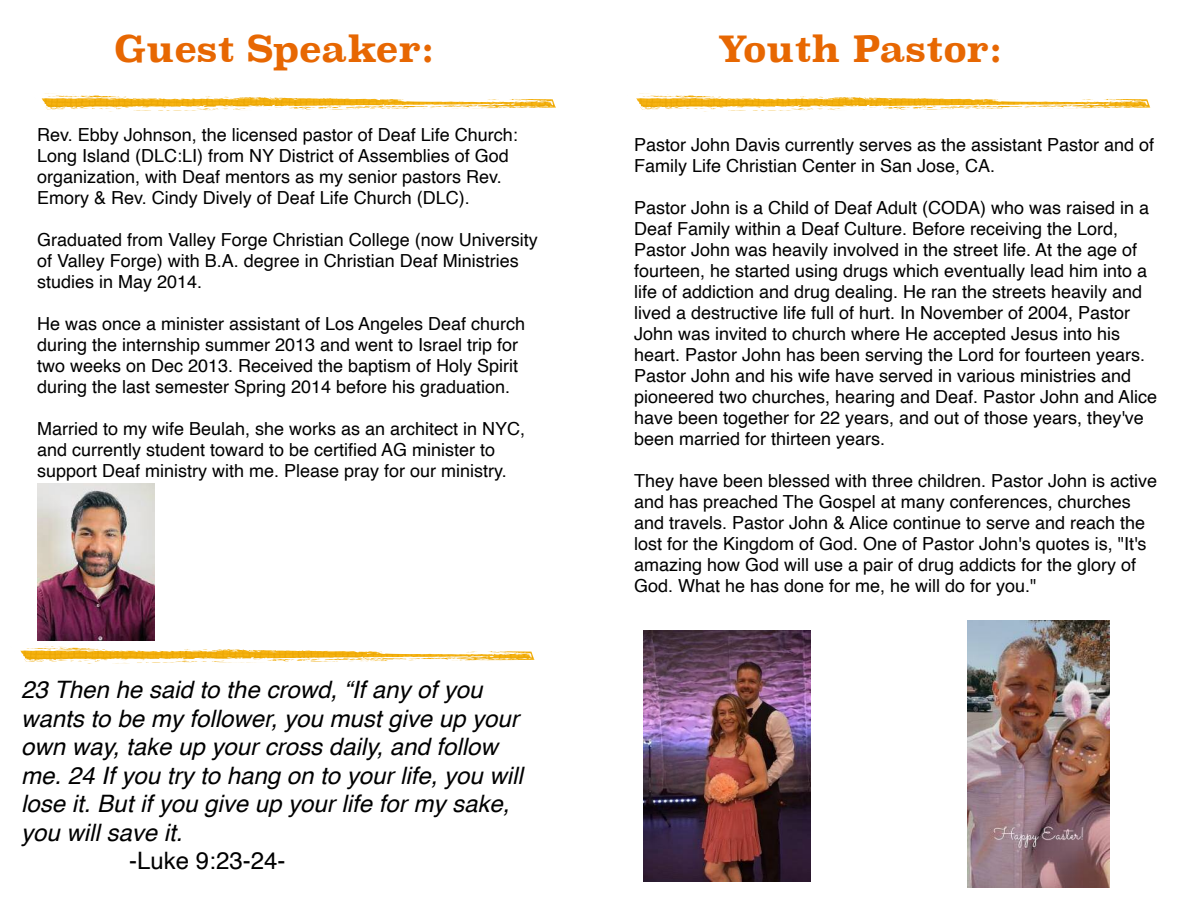
<style>
.page{position:relative;width:1188px;height:918px;background:#fff}
.page>*{position:absolute;margin:0;border:0;box-sizing:border-box;transform-origin:0 0}
.t1{font:700 36px "Superclarendon";color:#e76702}
.t2{font:italic 24px/28.5px "Helvetica";color:#000}
.t3{font:24px "Helvetica";color:#000}
.t4{font:18px/21px "Helvetica";color:#000}
</style>
<div class="page">
<svg style="left:636px;top:93px;width:515px;height:19px"></svg>
<svg style="left:41px;top:93px;width:515px;height:19px"></svg>
<img style="left:37px;top:483px;width:118px;height:158px">
<img style="left:643px;top:631px;width:167px;height:250px">
<img style="left:968px;top:620px;width:141px;height:267px">
<svg style="left:20px;top:646px;width:515px;height:18px"></svg>
<h1 class="t1" style="left:114px;top:26px;width:321px">Guest Speaker:</h1>
<p class="t4" style="left:37px;top:126px;width:482px">Rev. Ebby Johnson, the licensed pastor of Deaf Life Church:<br>Long Island (DLC:LI) from NY District of Assemblies of God organization, with Deaf mentors as my senior pastors Rev.<br>Emory &amp; Rev. Cindy Dively of Deaf Life Church (DLC).</p>
<p class="t4" style="left:37px;top:231px;width:502px">Graduated from Valley Forge Christian College (now University of Valley Forge) with B.A. degree in Christian Deaf Ministries studies in May 2014.</p>
<p class="t4" style="left:37px;top:315px;width:490px">He was once a minister assistant of Los Angeles Deaf church during the internship summer 2013 and went to Israel trip for two weeks on Dec 2013. Received the baptism of Holy Spirit during the last semester Spring 2014 before his graduation.</p>
<p class="t4" style="left:37px;top:420px;width:490px">Married to my wife Beulah, she works as an architect in NYC, and currently student toward to be certiÆed AG minister to support Deaf ministry with me. Please pray for our ministry.</p>
<p class="t2" style="left:21px;top:678px;width:503px">23 Then he said to the crowd, “If any of you wants to be my follower, you must give up your own way, take up your cross daily, and follow me. 24 If you try to hang on to your life, you will lose it. But if you give up your life for my sake, you will save it.</p>
<h2 class="t3" style="left:129px;top:851px;width:158px">-Luke 9:23-24-</h2>
<h1 class="t1" style="left:718px;top:26px;width:286px">Youth Pastor:</h1>
<p class="t4" style="left:634px;top:136px;width:522px">Pastor John Davis currently serves as the assistant Pastor and of<br>Family Life Christian Center in San Jose, CA.</p>
<p class="t4" style="left:634px;top:199px;width:525px">Pastor John is a Child of Deaf Adult (CODA) who was raised in a Deaf Family within a Deaf Culture. Before receiving the Lord, Pastor John was heavily involved in the street life. At the age of fourteen, he started using drugs which eventually lead him into a life of addiction and drug dealing. He ran the streets heavily and lived a destructive life full of hurt. In November of 2004, Pastor John was invited to church where He accepted Jesus into his heart. Pastor John has been serving the Lord for fourteen years.<br>Pastor John and his wife have served in various ministries and pioneered two churches, hearing and Deaf. Pastor John and Alice have been together for 22 years, and out of those years, they've been married for thirteen years.</p>
<p class="t4" style="left:634px;top:472px;width:525px">They have been blessed with three children. Pastor John is active and has preached The Gospel at many conferences, churches and travels. Pastor John &amp; Alice continue to serve and reach the lost for the Kingdom of God. One of Pastor John's quotes is, "It's amazing how God will use a pair of drug addicts for the glory of God. What he has done for me, he will do for you."</p>
</div>
